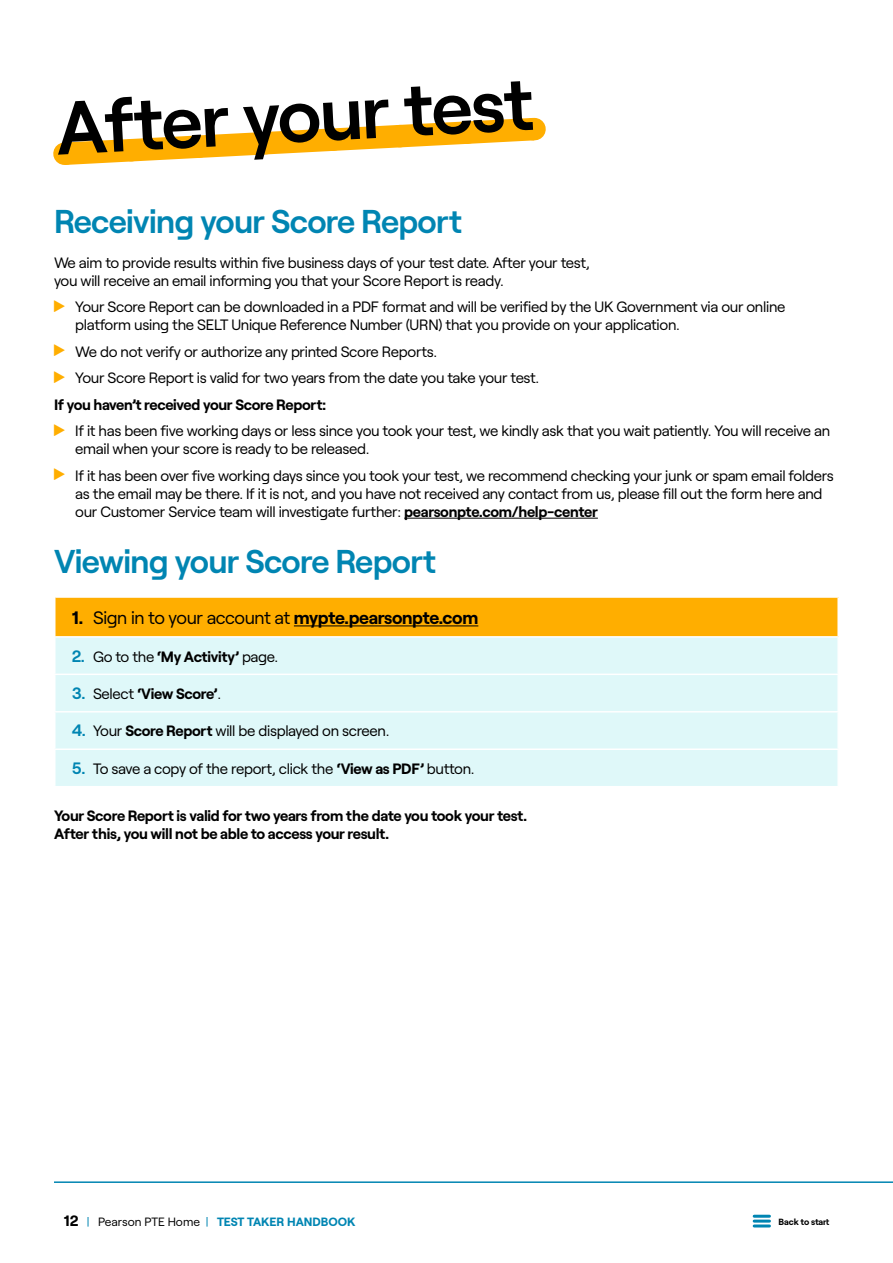
<style>
.page{position:relative;width:893px;height:1263px;background:#fff}
.page>*{position:absolute;margin:0;border:0;box-sizing:border-box;transform-origin:0 0}
.t1{font:600 75px "Roobert";color:#000}
.t2{font:600 33px "Roobert";letter-spacing:-.02em;color:#0085b2}
.t3{font:700 18px "Roobert";letter-spacing:-.02em;color:#000}
.t4{font:15px/18px "Roobert";letter-spacing:-.02em;color:#000}
.t5{font:700 15px/18px "Roobert";letter-spacing:-.02em;color:#000}
.t6{font:700 12px "Roobert";color:#0085b2}
.t7{font:700 9px "Roobert";letter-spacing:-.01em;color:#000}
.s1{font-weight:700}
.s2{font-weight:400}
.s3{font-weight:600;font-size:16.5px;color:#0085b2}
.s4{font-size:15px;color:#000}
.s5{font-weight:400;color:#000}
</style>
<div class="page">
<hr style="left:754px;top:1215px;width:15px;height:3px;background:#0085b2">
<hr style="left:754px;top:1219px;width:15px;height:3px;background:#0085b2">
<hr style="left:754px;top:1224px;width:15px;height:3px;background:#0085b2">
<hr style="left:54px;top:1181px;width:839px;height:2px;background:#0085b2">
<hr style="left:404px;top:518px;width:194px;height:1px;background:#000">
<svg style="left:53px;top:117px;width:493px;height:48px"></svg>
<div style="left:55px;top:597px;width:783px;height:40px;background:#ffae00"></div>
<div style="left:56px;top:638px;width:781px;height:148px;background:#dff8f9"></div>
<hr style="left:54px;top:596px;width:785px;height:2px;background:#fff">
<hr style="left:54px;top:598px;width:2px;height:38px;background:#fff">
<hr style="left:837px;top:598px;width:2px;height:38px;background:#fff">
<hr style="left:54px;top:636px;width:785px;height:2px;background:#fff">
<hr style="left:54px;top:673px;width:785px;height:2px;background:#fff">
<hr style="left:54px;top:711px;width:785px;height:1px;background:#fff">
<hr style="left:54px;top:748px;width:785px;height:2px;background:#fff">
<hr style="left:294px;top:625px;width:184px;height:1px;background:#000">
<hr style="left:892px;top:0;width:1px;height:1263px;background:#fff">
<h1 class="t1" style="left:53px;top:71px;width:479px;rotate:-3deg">After your test</h1>
<h2 class="t2" style="left:54px;top:196px;width:409px">Receiving your Score Report</h2>
<p class="t4" style="left:54px;top:252px;width:537px">We aim to provide results within five business days of your test date. After your test, you will receive an email informing you that your Score Report is ready.</p>
<p class="t4" style="left:75px;top:297px;width:712px">Your Score Report can be downloaded in a PDF format and will be verified by the UK Government via our online platform using the SELT Unique Reference Number (URN) that you provide on your application.</p>
<p class="t4" style="left:75px;top:337px;width:466px;line-height:26.5px">We do not verify or authorize any printed Score Reports.<br>Your Score Report is valid for two years from the date you take your test.</p>
<p class="t5" style="left:54px;top:394px;width:274px">If you haven’t received your Score Report:</p>
<p class="t4" style="left:75px;top:421px;width:756px">If it has been five working days or less since you took your test, we kindly ask that you wait patiently. You will receive an email when your score is ready to be released.</p>
<p class="t4" style="left:75px;top:465px;width:760px">If it has been over five working days since you took your test, we recommend checking your junk or spam email folders as the email may be there. If it is not, and you have not received any contact from us, please fill out the form here and our Customer Service team will investigate further: <span class="s1">pearsonpte.com/help-center</span></p>
<h2 class="t2" style="left:54px;top:536px;width:384px">Viewing your Score Report</h2>
<p class="t3" style="left:72px;top:604px;width:408px">1. <span class="s2">Sign in to your account at</span> mypte.pearsonpte.com</p>
<p class="t4" style="left:72px;top:646px;width:208px"><span class="s3">2.</span> Go to the <span class="s1">‘My Activity’</span> page.</p>
<p class="t5" style="left:72px;top:683px;width:151px"><span class="s3">3.</span> <span class="s2">Select</span> ‘View Score’<span class="s2">.</span></p>
<p class="t4" style="left:72px;top:721px;width:319px"><span class="s3">4.</span> Your <span class="s1">Score Report</span> will be displayed on screen.</p>
<p class="t4" style="left:72px;top:758px;width:404px"><span class="s3">5.</span> To save a copy of the report, click the <span class="s1">‘View as PDF’</span> button.</p>
<p class="t5" style="left:54px;top:805px;width:475px">Your Score Report is valid for two years from the date you took your test.<br>After this, you will not be able to access your result.</p>
<p class="t6" style="left:64px;top:1213px;width:293px"><span class="s4">12</span> <span class="s2">|</span> <span class="s5">Pearson PTE Home</span> <span class="s2">|</span> TEST TAKER HANDBOOK</p>
<p class="t7" style="left:779px;top:1214px;width:52px">Back to start</p>
</div>
